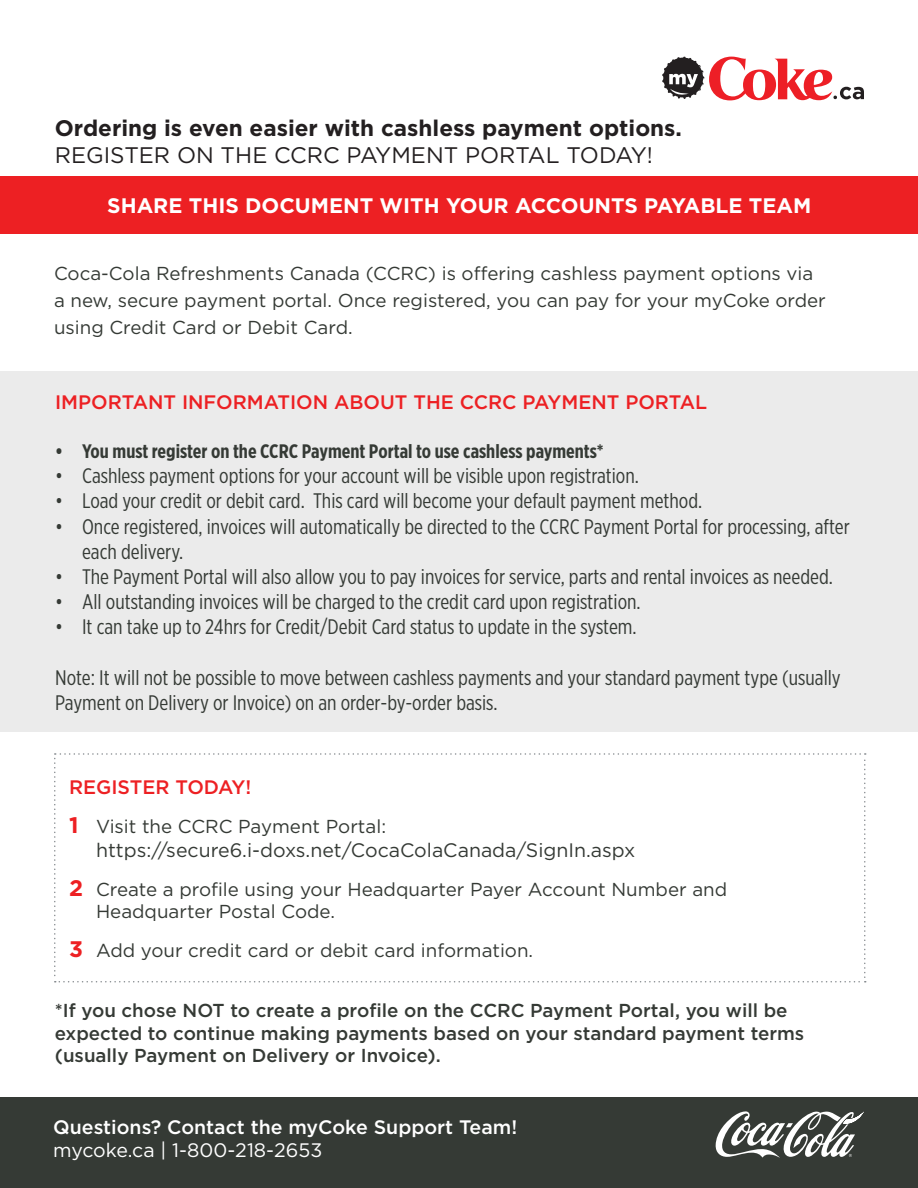
<style>
.page{position:relative;width:918px;height:1188px;background:#fff}
.page>*{position:absolute;margin:0;border:0;box-sizing:border-box;transform-origin:0 0}
.t1{font:700 22.5px "Gotham";color:#231f20}
.t2{font:22.5px "Gotham";color:#231f20}
.t3{font:21px/25.2px "Gotham X Narrow";color:#353a35}
.t4{font:700 21px "Gotham";color:#fff}
.t5{font:700 19.5px "Gotham X Narrow";color:#353a35}
.t6{font:500 19.5px "Gotham";color:#ed2023}
.t7{font:19.5px "Gotham";color:#353a35}
.t8{font:500 19.5px "Gotham";color:#fff}
.t9{font:19.5px "Gotham";color:#fff}
.t10{font:18.75px/27px "Gotham";color:#353a35}
.t11{font:500 18.75px/22.5px "Gotham";color:#353a35}
.s1{font-weight:700;font-size:22.5px;color:#ed2023}
</style>
<div class="page">
<svg style="left:662px;top:57px;width:202px;height:43px"></svg>
<div style="left:0;top:1098px;width:918px;height:90px;background:#353a35"></div>
<div style="left:0;top:372px;width:918px;height:360px;background:#ebebeb"></div>
<div style="left:0;top:176px;width:918px;height:58px;background:#ed2023"></div>
<svg style="left:716px;top:1111px;width:148px;height:47px"></svg>
<svg style="left:54px;top:753px;width:812px;height:229px"></svg>
<p class="t1" style="left:55px;top:113px;width:629px">Ordering is even easier with cashless payment options.</p>
<p class="t2" style="left:55px;top:141px;width:600px">REGISTER ON THE CCRC PAYMENT PORTAL TODAY!</p>
<p class="t4" style="left:107px;top:192px;width:706px">SHARE THIS DOCUMENT WITH YOUR ACCOUNTS PAYABLE TEAM</p>
<p class="t10" style="left:54px;top:259px;width:773px">Coca-Cola Refreshments Canada (CCRC) is offering cashless payment options via a new, secure payment portal. Once registered, you can pay for your myCoke order using Credit Card or Debit Card.</p>
<p class="t6" style="left:55px;top:390px;width:654px">IMPORTANT INFORMATION ABOUT THE CCRC PAYMENT PORTAL</p>
<p class="t5" style="left:55px;top:439px;width:550px">• You must register on the CCRC Payment Portal to use cashless payments*</p>
<p class="t3" style="left:55px;top:463px;width:585px">• Cashless payment options for your account will be visible upon registration.</p>
<p class="t3" style="left:55px;top:488px;width:649px">• Load your credit or debit card. This card will become your default payment method.</p>
<p class="t3" style="left:82px;top:513px;width:769px;text-indent:-27px">• Once registered, invoices will automatically be directed to the CCRC Payment Portal for processing, after each delivery.</p>
<p class="t3" style="left:55px;top:564px;width:779px">• The Payment Portal will also allow you to pay invoices for service, parts and rental invoices as needed.</p>
<p class="t3" style="left:55px;top:589px;width:587px">• All outstanding invoices will be charged to the credit card upon registration.</p>
<p class="t3" style="left:55px;top:614px;width:583px">• It can take up to 24hrs for Credit/Debit Card status to update in the system.</p>
<p class="t3" style="left:55px;top:665px;width:787px">Note: It will not be possible to move between cashless payments and your standard payment type (usually<br>Payment on Delivery or Invoice) on an order-by-order basis.</p>
<p class="t6" style="left:69px;top:775px;width:184px">REGISTER TODAY!</p>
<p class="t10" style="left:69px;top:813px;width:319px"><span class="s1">1</span> Visit the CCRC Payment Portal:</p>
<p class="t7" style="left:96px;top:837px;width:541px">https://secure6.i-doxs.net/CocaColaCanada/SignIn.aspx</p>
<p class="t10" style="left:96px;top:877px;width:633px;line-height:22.5px;text-indent:-27px"><span class="s1">2</span> Create a profile using your Headquarter Payer Account Number and<br>Headquarter Postal Code.</p>
<p class="t10" style="left:69px;top:937px;width:466px"><span class="s1">3</span> Add your credit card or debit card information.</p>
<p class="t11" style="left:55px;top:999px;width:751px">*If you chose NOT to create a profile on the CCRC Payment Portal, you will be expected to continue making payments based on your standard payment terms (usually Payment on Delivery or Invoice).</p>
<p class="t8" style="left:53px;top:1114px;width:465px">Questions? Contact the myCoke Support Team!</p>
<p class="t9" style="left:53px;top:1138px;width:271px">mycoke.ca | 1-800-218-2653</p>
</div>
